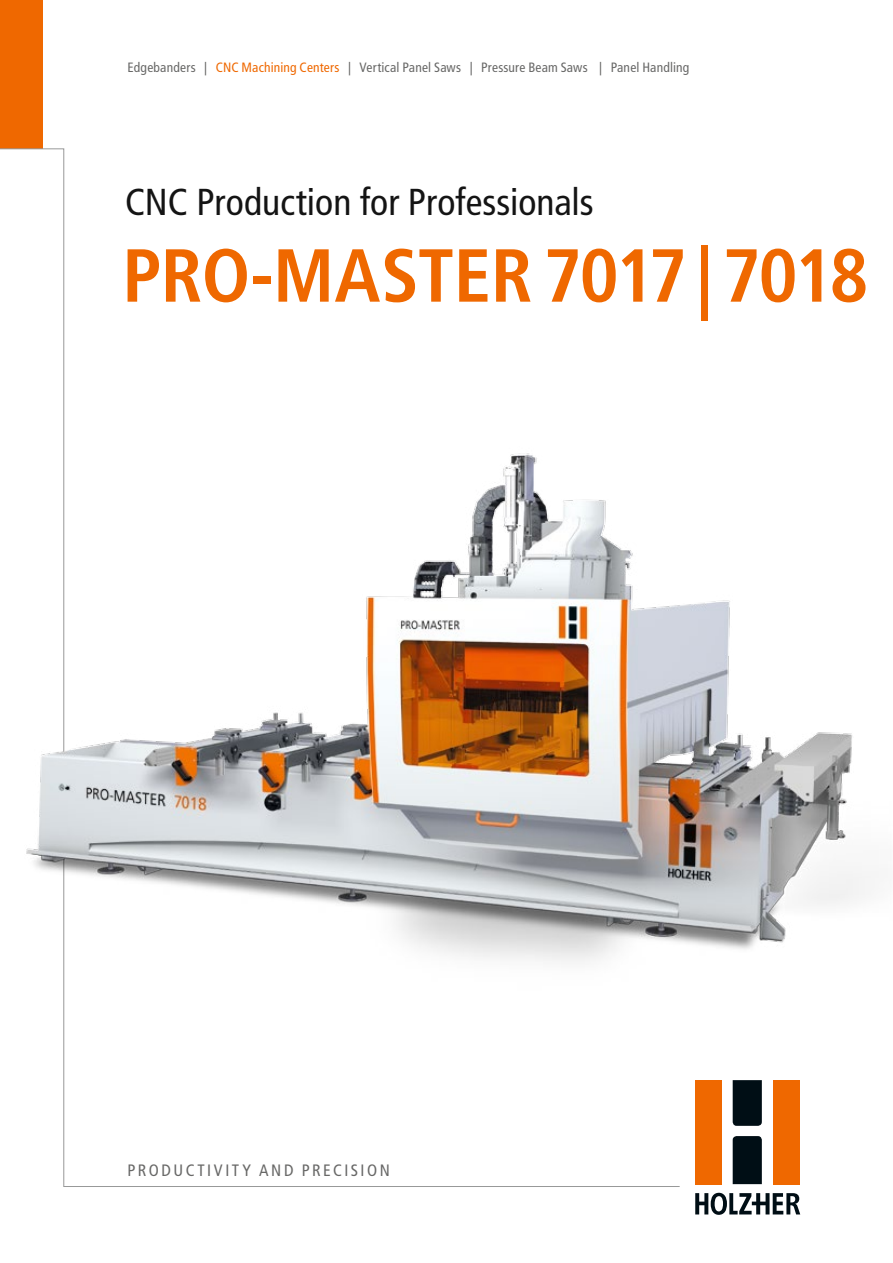
<style>
.page{position:relative;width:893px;height:1263px;background:#fff}
.page>*{position:absolute;margin:0;border:0;box-sizing:border-box;transform-origin:0 0}
.t1{font:700 condensed 75px "Frutiger";letter-spacing:-.01em;color:#ef6800}
.t2{font:condensed 37.5px "Frutiger";color:#141414}
.t3{font:condensed 16.5px "Frutiger";letter-spacing:.15em;color:#686867}
.t4{font:condensed 13.5px "Frutiger";letter-spacing:.015em;color:#686867}
.s1{color:#ef6800}
</style>
<div class="page">
<div style="left:0;top:0;width:43px;height:149px;background:#ef6800"></div>
<div style="left:695px;top:1080px;width:26px;height:104px;background:#ef6800"></div>
<div style="left:773px;top:1080px;width:26px;height:104px;background:#ef6800"></div>
<svg style="left:733px;top:1080px;width:29px;height:46px"></svg>
<svg style="left:733px;top:1136px;width:29px;height:48px"></svg>
<svg style="left:695px;top:1193px;width:105px;height:22px"></svg>
<svg style="left:0;top:148px;width:65px;height:257px"></svg>
<svg style="left:63px;top:1002px;width:617px;height:185px"></svg>
<img style="left:26px;top:405px;width:845px;height:597px">
<p class="t4" style="left:128px;top:60px;width:563px">Edgebanders | <span class="s1">CNC Machining Centers</span> | Vertical Panel Saws | Pressure Beam Saws | Panel Handling</p>
<h2 class="t2" style="left:125px;top:180px;width:470px">CNC Production for Professionals</h2>
<h1 class="t1" style="left:122px;top:231px;width:747px">PRO-MASTER 7017 | 7018</h1>
<p class="t3" style="left:128px;top:1161px;width:264px">PRODUCTIVITY AND PRECISION</p>
</div>
